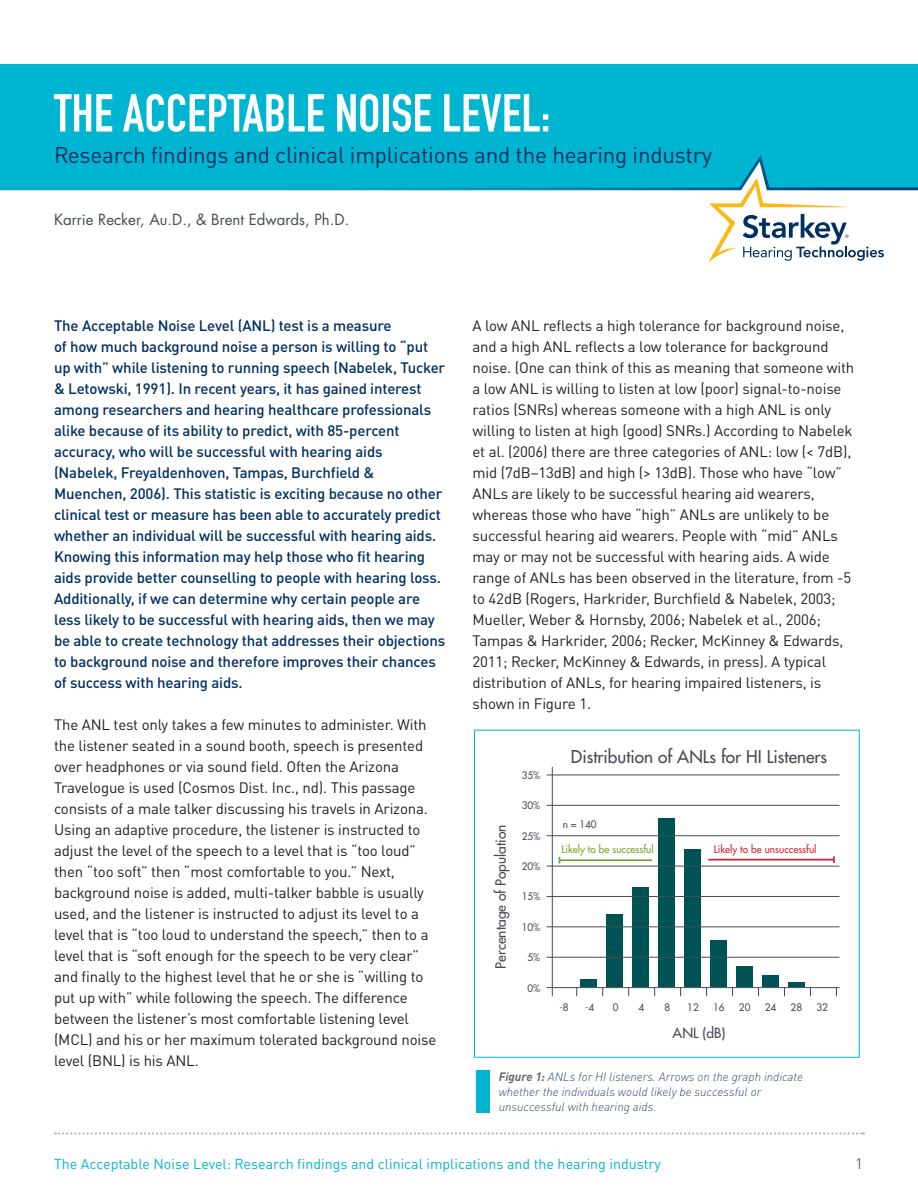
<style>
.page{position:relative;width:918px;height:1188px;background:#fff}
.page>*{position:absolute;margin:0;border:0;box-sizing:border-box;transform-origin:0 0}
.t1{font:52.5px "DIN Engschrift";color:#fff}
.Body_Copy{font:22.5px "DINOT";letter-spacing:-.01em;color:#003062}
.t2{font:500 17.25px "Futura Std";color:#464b54}
.Body_Copy-2{font:15px/21px "DINOT";letter-spacing:-.01em;color:#231f20}
.Body_Copy-3{font:500 15px/21px "DINOT";letter-spacing:-.01em;color:#003062}
.Author_by_Line{font:15px "Futura Std";color:#464b54}
.Image_Title_Caption{font:15px "DINOT";color:#62666f}
.t3{font:14.25px "DINOT";color:#00b5d1}
.t4{font:500 13.8px "Futura Std";color:#464b54}
.Image_Title_Caption-2{font:italic 300 12px/15px "DINOT";color:#294a77}
.t5{font:500 10.35px "Futura Std";color:#db2230}
.t6{font:500 10.35px "Futura Std";color:#73a432}
.t7{font:500 10.05px "Futura Std";color:#464b54}
.s1{font-weight:700;color:#62666f}
</style>
<div class="page">
<svg style="left:55px;top:1132px;width:809px;height:2px"></svg>
<div style="left:0;top:64px;width:918px;height:125px;background:#00b5d1"></div>
<svg style="left:0;top:155px;width:918px;height:108px"></svg>
<div style="left:580px;top:980px;width:17px;height:7px;background:#005355"></div>
<div style="left:606px;top:915px;width:17px;height:72px;background:#005355"></div>
<div style="left:632px;top:887px;width:17px;height:100px;background:#005355"></div>
<div style="left:658px;top:819px;width:17px;height:168px;background:#005355"></div>
<div style="left:684px;top:850px;width:17px;height:137px;background:#005355"></div>
<div style="left:711px;top:941px;width:16px;height:46px;background:#005355"></div>
<div style="left:737px;top:966px;width:16px;height:21px;background:#005355"></div>
<div style="left:763px;top:976px;width:16px;height:11px;background:#005355"></div>
<hr style="left:789px;top:983px;width:16px;height:4px;background:#005355">
<hr style="left:552px;top:767px;width:1px;height:229px;background:#464b54">
<hr style="left:547px;top:987px;width:293px;height:1px;background:#464b54">
<hr style="left:547px;top:957px;width:293px;height:1px;background:#464b54">
<hr style="left:547px;top:926px;width:293px;height:1px;background:#464b54">
<hr style="left:547px;top:896px;width:293px;height:1px;background:#464b54">
<hr style="left:547px;top:866px;width:293px;height:1px;background:#464b54">
<hr style="left:547px;top:835px;width:293px;height:1px;background:#464b54">
<hr style="left:547px;top:805px;width:293px;height:1px;background:#464b54">
<hr style="left:547px;top:774px;width:293px;height:1px;background:#464b54">
<hr style="left:708px;top:859px;width:126px;height:2px;background:#db2230">
<svg style="left:833px;top:856px;width:2px;height:7px"></svg>
<hr style="left:559px;top:859px;width:93px;height:2px;background:#73a432">
<div style="left:474px;top:730px;width:386px;height:328px;border:1px solid #00b5d1"></div>
<div style="left:477px;top:1070px;width:13px;height:43px;background:#00b5d1"></div>
<p class="t1" style="left:54px;top:82px;width:498px">THE ACCEPTABLE NOISE LEVEL:</p>
<p class="Body_Copy" style="left:54px;top:141px;width:660px">Research findings and clinical implications and the hearing industry</p>
<p class="Author_by_Line" style="left:54px;top:210px;width:297px">Karrie Recker, Au.D., &amp; Brent Edwards, Ph.D.</p>
<p class="Body_Copy-3" style="left:54px;top:315px;width:393px">The Acceptable Noise Level (ANL) test is a measure<br>of how much background noise a person is willing to “put up with” while listening to running speech (Nabelek, Tucker &amp; Letowski, 1991). In recent years, it has gained interest among researchers and hearing healthcare professionals alike because of its ability to predict, with 85-percent accuracy, who will be successful with hearing aids (Nabelek, Freyaldenhoven, Tampas, Burchfield &amp; Muenchen, 2006). This statistic is exciting because no other clinical test or measure has been able to accurately predict whether an individual will be successful with hearing aids.<br>Knowing this information may help those who fit hearing aids provide better counselling to people with hearing loss.<br>Additionally, if we can determine why certain people are less likely to be successful with hearing aids, then we may be able to create technology that addresses their objections to background noise and therefore improves their chances of success with hearing aids.</p>
<p class="Body_Copy-2" style="left:54px;top:714px;width:384px">The ANL test only takes a few minutes to administer. With the listener seated in a sound booth, speech is presented over headphones or via sound field. Often the Arizona Travelogue is used (Cosmos Dist. Inc., nd). This passage consists of a male talker discussing his travels in Arizona.<br>Using an adaptive procedure, the listener is instructed to adjust the level of the speech to a level that is “too loud” then “too soft” then “most comfortable to you.” Next, background noise is added, multi-talker babble is usually used, and the listener is instructed to adjust its level to a level that is “too loud to understand the speech,” then to a level that is “soft enough for the speech to be very clear” and finally to the highest level that he or she is “willing to put up with” while following the speech. The difference between the listener’s most comfortable listening level (MCL) and his or her maximum tolerated background noise level (BNL) is his ANL.</p>
<p class="Body_Copy-2" style="left:472px;top:315px;width:383px">A low ANL reflects a high tolerance for background noise, and a high ANL reflects a low tolerance for background noise. (One can think of this as meaning that someone with a low ANL is willing to listen at low (poor) signal-to-noise ratios (SNRs) whereas someone with a high ANL is only willing to listen at high (good) SNRs.) According to Nabelek et al. (2006) there are three categories of ANL: low (&lt; 7dB), mid (7dB–13dB) and high (&gt; 13dB). Those who have “low” ANLs are likely to be successful hearing aid wearers, whereas those who have “high” ANLs are unlikely to be successful hearing aid wearers. People with “mid” ANLs may or may not be successful with hearing aids. A wide range of ANLs has been observed in the literature, from -5 to 42dB (Rogers, Harkrider, Burchfield &amp; Nabelek, 2003; Mueller, Weber &amp; Hornsby, 2006; Nabelek et al., 2006; Tampas &amp; Harkrider, 2006; Recker, McKinney &amp; Edwards, 2011; Recker, McKinney &amp; Edwards, in press). A typical distribution of ANLs, for hearing impaired listeners, is shown in Figure 1.</p>
<p class="t4" style="left:492px;top:969px;width:146px;rotate:-90deg">Percentage of Population</p>
<p class="t7" style="left:522px;top:769px;width:20px">35%</p>
<p class="t7" style="left:522px;top:799px;width:20px">30%</p>
<p class="t7" style="left:522px;top:830px;width:20px">25%</p>
<p class="t7" style="left:522px;top:860px;width:20px">20%</p>
<p class="t7" style="left:522px;top:890px;width:20px">15%</p>
<p class="t7" style="left:522px;top:921px;width:20px">10%</p>
<p class="t7" style="left:527px;top:951px;width:14px">5%</p>
<p class="t7" style="left:527px;top:982px;width:14px">0%</p>
<p class="t2" style="left:571px;top:746px;width:258px">Distribution of ANLs for HI Listeners</p>
<p class="t7" style="left:563px;top:818px;width:35px">n = 140</p>
<p class="t6" style="left:562px;top:843px;width:93px">Likely to be successful</p>
<p class="t5" style="left:714px;top:843px;width:104px">Likely to be unsuccessful</p>
<p class="t7" style="left:559px;top:1001px;width:11px">-8</p>
<p class="t7" style="left:585px;top:1001px;width:11px">-4</p>
<p class="t7" style="left:613px;top:1001px;width:7px">0</p>
<p class="t7" style="left:639px;top:1001px;width:7px">4</p>
<p class="t7" style="left:664px;top:1001px;width:7px">8</p>
<p class="t7" style="left:687px;top:1001px;width:13px">12</p>
<p class="t7" style="left:713px;top:1001px;width:13px">16</p>
<p class="t7" style="left:739px;top:1001px;width:13px">20</p>
<p class="t7" style="left:765px;top:1001px;width:13px">24</p>
<p class="t7" style="left:791px;top:1001px;width:13px">28</p>
<p class="t7" style="left:816px;top:1001px;width:13px">32</p>
<p class="t4" style="left:673px;top:1024px;width:54px">ANL (dB)</p>
<p class="Image_Title_Caption-2" style="left:499px;top:1069px;width:306px"><span class="s1">Figure 1:</span> ANLs for HI listeners. Arrows on the graph indicate whether the individuals would likely be successful or unsuccessful with hearing aids.</p>
<p class="t3" style="left:54px;top:1155px;width:609px">The Acceptable Noise Level: Research findings and clinical implications and the hearing industry</p>
<p class="Image_Title_Caption" style="left:855px;top:1154px;width:9px">1</p>
</div>
